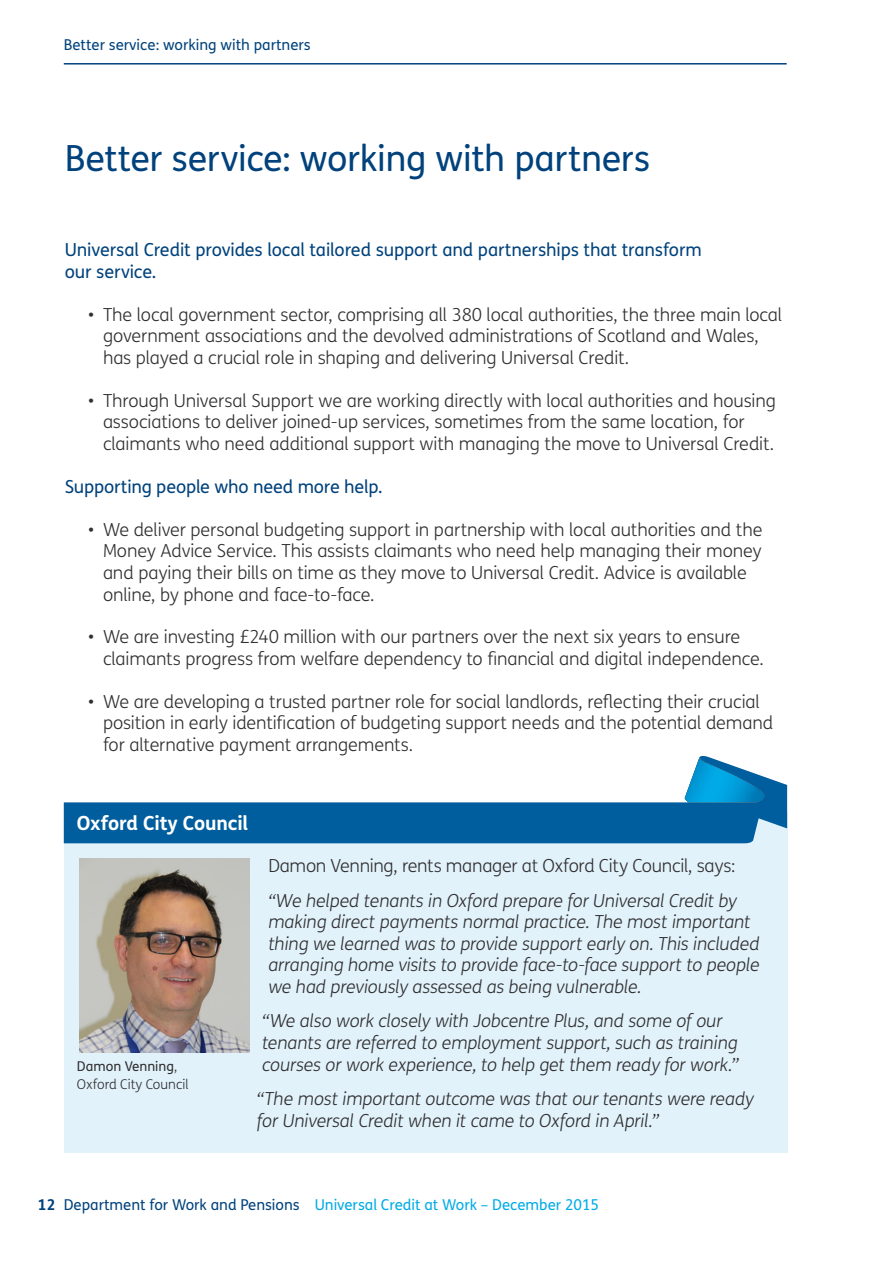
<style>
.page{position:relative;width:893px;height:1263px;background:#fff}
.page>*{position:absolute;margin:0;border:0;box-sizing:border-box;transform-origin:0 0}
.Heading_-_Section{font:36px "FS Me";letter-spacing:-.01em;color:#01427c}
.Heading_-_Case_study{font:700 19.5px "FS Me";letter-spacing:-.005em;color:#fff}
.Body_-_bulletted{font:300 18px/21.6px "FS Me";letter-spacing:-.005em;color:#312f30}
.Body_Copy_-_Case_Stu{font:italic 300 18px/21.6px "FS Me";letter-spacing:-.01em;color:#312f30}
.Body_Copy{font:italic 300 18px/21.6px "FS Me";letter-spacing:-.005em;color:#312f30}
.Body_copy_-_first_pa{font:18px/21.6px "FS Me";letter-spacing:-.01em;color:#01427c}
.Body_Copy_-_Case_Stu-2{font:300 18px "FS Me";letter-spacing:-.015em;color:#312f30}
.t1{font:15px "FS Me";color:#00abe7}
.t2{font:15px "FS Me";color:#01427c}
.t3{font:300 13.5px/18px "FS Me";color:#312f30}
.s1{font-weight:400}
.s2{font-weight:700;color:#01427c}
.s3{color:#01427c}
</style>
<div class="page">
<hr style="left:64px;top:63px;width:723px;height:2px;background:#01427c">
<div style="left:64px;top:812px;width:723px;height:340px;background:#e1f2fb"></div>
<img style="left:79px;top:859px;width:170px;height:193px">
<svg style="left:64px;top:756px;width:723px;height:87px"></svg>
<svg style="left:684px;top:757px;width:82px;height:45px"></svg>
<img style="left:685px;top:757px;width:79px;height:45px">
<p class="t2" style="left:64px;top:34px;width:249px">Better service: working with partners</p>
<p class="Heading_-_Section" style="left:65px;top:133px;width:587px">Better service: working with partners</p>
<p class="Body_copy_-_first_pa" style="left:65px;top:239px;width:639px">Universal Credit provides local tailored support and partnerships that transform our service.</p>
<p class="Body_-_bulletted" style="left:103px;top:303px;width:681px;text-indent:-15px">• The local government sector, comprising all 380 local authorities, the three main local government associations and the devolved administrations of Scotland and Wales, has played a crucial role in shaping and delivering Universal Credit.</p>
<p class="Body_-_bulletted" style="left:103px;top:389px;width:674px;text-indent:-15px">• Through Universal Support we are working directly with local authorities and housing associations to deliver joined-up services, sometimes from the same location, for claimants who need additional support with managing the move to Universal Credit.</p>
<p class="Body_copy_-_first_pa" style="left:65px;top:475px;width:319px">Supporting people who need more help.</p>
<p class="Body_-_bulletted" style="left:103px;top:518px;width:661px;text-indent:-15px">• We deliver personal budgeting support in partnership with local authorities and the Money Advice Service. This assists claimants who need help managing their money and paying their bills on time as they move to Universal Credit. Advice is available online, by phone and face-to-face.</p>
<p class="Body_-_bulletted" style="left:103px;top:626px;width:662px;text-indent:-15px">• We are investing £240 million with our partners over the next six years to ensure claimants progress from welfare dependency to financial and digital independence.</p>
<p class="Body_-_bulletted" style="left:103px;top:690px;width:672px;text-indent:-15px">• We are developing a trusted partner role for social landlords, reflecting their crucial position in early identification of budgeting support needs and the potential demand for alternative payment arrangements.</p>
<p class="Heading_-_Case_study" style="left:77px;top:808px;width:173px">Oxford City Council</p>
<p class="t3" style="left:77px;top:1057px;width:113px"><span class="s1">Damon Venning</span>,<br>Oxford City Council</p>
<p class="Body_Copy_-_Case_Stu-2" style="left:268px;top:854px;width:468px">Damon Venning, rents manager at Oxford City Council, says:</p>
<p class="Body_Copy_-_Case_Stu" style="left:268px;top:889px;width:493px">“We helped tenants in Oxford prepare for Universal Credit by making direct payments normal practice. The most important thing we learned was to provide support early on. This included arranging home visits to provide face-to-face support to people we had previously assessed as being vulnerable.</p>
<p class="Body_Copy" style="left:262px;top:1010px;width:479px">“We also work closely with Jobcentre Plus, and some of our tenants are referred to employment support, such as training courses or work experience, to help get them ready for work.”</p>
<p class="Body_Copy" style="left:257px;top:1087px;width:498px">“The most important outcome was that our tenants were ready for Universal Credit when it came to Oxford in April.”</p>
<p class="t1" style="left:38px;top:1195px;width:563px"><span class="s2">12</span> <span class="s3">Department for Work and Pensions</span> Universal Credit at Work – December 2015</p>
</div>
